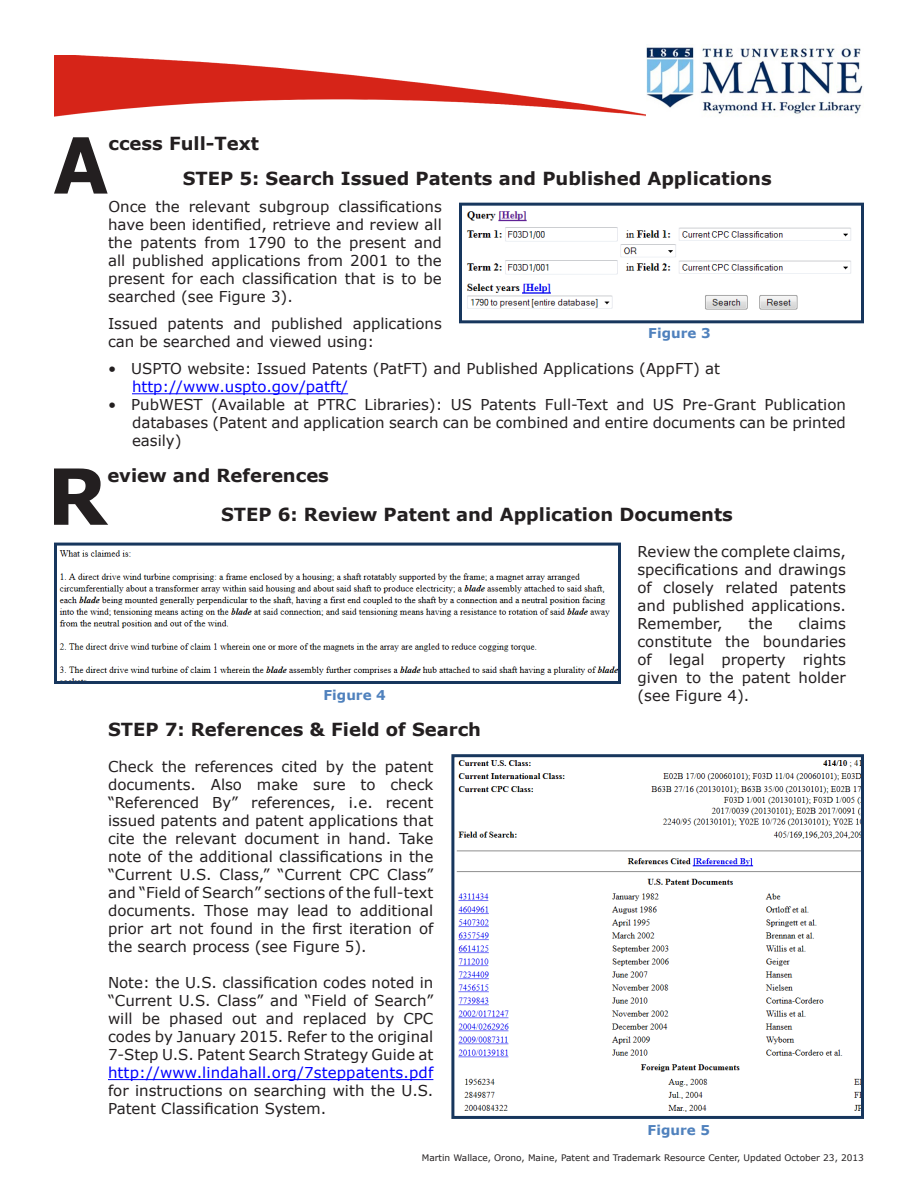
<style>
.page{position:relative;width:918px;height:1188px;background:#fff}
.page>*{position:absolute;margin:0;border:0;box-sizing:border-box;transform-origin:0 0}
.Section_Heading{font:700 77.4px "Verdana";color:#231f20;scale:.92 1}
.Section_Heading-2{font:700 77.4px "Verdana";color:#231f20}
.Heading_2{font:700 18px "Verdana";color:#231f20}
.Section_Heading-3{font:700 18px "Verdana";color:#231f20}
.List_Paragraph{font:15px/18px "Verdana";color:#231f20;text-align:justify}
.t1{font:700 13.5px "Verdana";color:#4f81bd}
.t2{font:9px "Verdana";color:#231f20}
.s1{color:#00f}
</style>
<div class="page">
<img style="left:54px;top:55px;width:592px;height:62px">
<img style="left:646px;top:47px;width:217px;height:67px">
<hr style="left:132px;top:393px;width:216px;height:1px;background:#00f">
<hr style="left:108px;top:1079px;width:325px;height:1px;background:#00f">
<img style="left:467px;top:211px;width:384px;height:99px">
<div style="left:459px;top:203px;width:405px;height:120px;border:3px solid #17365d"></div>
<img style="left:59px;top:550px;width:558px;height:130px">
<div style="left:54px;top:543px;width:567px;height:141px;border:3px solid #17365d"></div>
<img style="left:456px;top:760px;width:404px;height:352px">
<div style="left:451px;top:754px;width:413px;height:365px;border:3px solid #17365d"></div>
<p class="Section_Heading" style="left:53px;top:111px;width:62px">A</p>
<p class="Section_Heading-3" style="left:108px;top:131px;width:152px">ccess Full-Text</p>
<p class="Heading_2" style="left:183px;top:166px;width:590px">STEP 5: Search Issued Patents and Published Applications</p>
<p class="List_Paragraph" style="left:108px;top:198px;width:335px">Once the relevant subgroup classifications have been identified, retrieve and review all the patents from 1790 to the present and all published applications from 2001 to the present for each classification that is to be searched (see Figure 3).</p>
<p class="List_Paragraph" style="left:108px;top:315px;width:335px">Issued patents and published applications can be searched and viewed using:</p>
<p class="List_Paragraph" style="left:132px;top:360px;width:590px;text-indent:-24px">• USPTO website: Issued Patents (PatFT) and Published Applications (AppFT) at <span class="s1">http://www.uspto.gov/patft/</span></p>
<p class="List_Paragraph" style="left:132px;top:396px;width:716px;text-indent:-24px">• PubWEST (Available at PTRC Libraries): US Patents Full-Text and US Pre-Grant Publication databases (Patent and application search can be combined and entire documents can be printed easily)</p>
<p class="t1" style="left:648px;top:323px;width:64px">Figure 3</p>
<p class="Section_Heading-2" style="left:47px;top:442px;width:62px">R</p>
<p class="Section_Heading-3" style="left:107px;top:462px;width:223px">eview and References</p>
<p class="Heading_2" style="left:221px;top:502px;width:513px">STEP 6: Review Patent and Application Documents</p>
<p class="List_Paragraph" style="left:638px;top:543px;width:210px">Review the complete claims, specifications and drawings of closely related patents and published applications.<br>Remember,</p>
<p class="List_Paragraph" style="left:638px;top:615px;width:210px;text-indent:161px">claims constitute the boundaries of legal property rights given to the patent holder (see Figure 4).</p>
<p class="List_Paragraph" style="left:748px;top:615px;width:26px">the</p>
<p class="t1" style="left:324px;top:685px;width:64px">Figure 4</p>
<p class="Heading_2" style="left:108px;top:717px;width:375px">STEP 7: References &amp; Field of Search</p>
<p class="List_Paragraph" style="left:108px;top:758px;width:327px">Check the references cited by the patent documents. Also make sure to check “Referenced By” references, i.e. recent issued patents and patent applications that cite the relevant document in hand. Take note of the additional classifications in the “Current U.S. Class,” “Current CPC Class” and “Field of Search” sections of the full-text documents. Those may lead to additional prior art not found in the first iteration of the search process (see Figure 5).</p>
<p class="List_Paragraph" style="left:108px;top:974px;width:327px">Note: the U.S. classification codes noted in “Current U.S. Class” and “Field of Search” will be phased out and replaced by CPC codes by January 2015. Refer to the original 7-Step U.S. Patent Search Strategy Guide at <span class="s1">http://www.lindahall.org/7steppatents.pdf </span>for instructions on searching with the U.S.<br>Patent Classification System.</p>
<p class="t1" style="left:648px;top:1120px;width:64px">Figure 5</p>
<p class="t2" style="left:422px;top:1151px;width:444px">Martin Wallace, Orono, Maine, Patent and Trademark Resource Center, Updated October 23, 2013</p>
</div>
